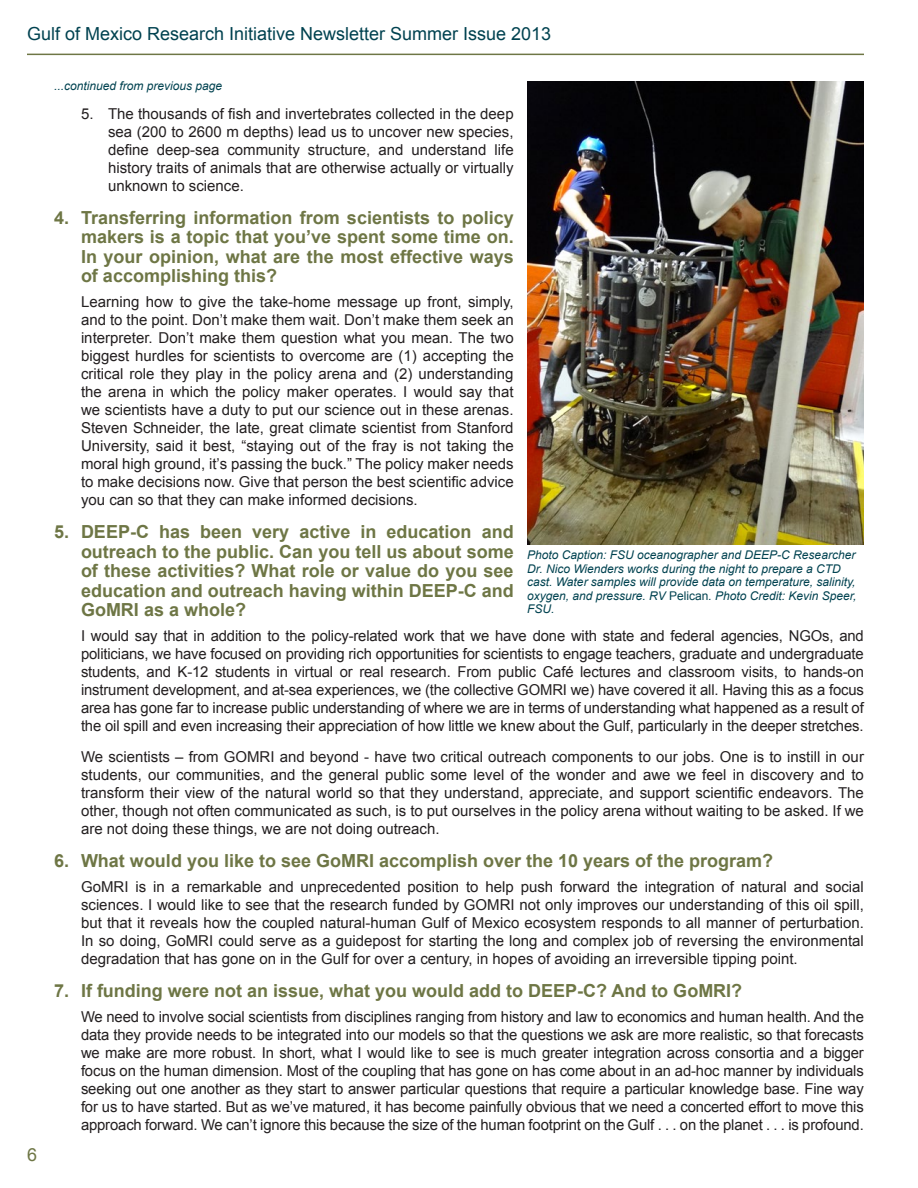
<style>
.page{position:relative;width:918px;height:1188px;background:#fff}
.page>*{position:absolute;margin:0;border:0;box-sizing:border-box;transform-origin:0 0}
._7_Questions_Questio{font:700 18px/19.5px "Arial";color:#6e7645;text-align:justify}
.t1{font:18px "Arial";color:#004250}
.t2{font:18px "Arial";color:#6e7645}
._7_Questions_Answer{font:15px/18px "Arial";color:#231f20;text-align:justify}
.Captions{font:italic 12px/13.5px "Arial";color:#004250}
.s1{font-style:normal}
</style>
<div class="page">
<hr style="left:27px;top:54px;width:837px;height:1px;background:#6e7645">
<img style="left:527px;top:81px;width:337px;height:464px">
<p class="t1" style="left:27px;top:22px;width:526px">Gulf of Mexico Research Initiative Newsletter Summer Issue 2013</p>
<p class="Captions" style="left:54px;top:79px;width:170px">...continued from previous page</p>
<p class="t2" style="left:27px;top:1143px;width:12px">6</p>
<p class="_7_Questions_Answer" style="left:108px;top:105px;width:407px;text-indent:-27px">5. The thousands of fish and invertebrates collected in the deep sea (200 to 2600 m depths) lead us to uncover new species, define deep-sea community structure, and understand life history traits of animals that are otherwise actually or virtually unknown to science.</p>
<p class="_7_Questions_Questio" style="left:81px;top:208px;width:434px;text-indent:-27px">4. Transferring information from scientists to policy makers is a topic that you’ve spent some time on.<br>In your opinion, what are the most effective ways of accomplishing this?</p>
<p class="_7_Questions_Answer" style="left:81px;top:293px;width:434px">Learning how to give the take-home message up front, simply, and to the point. Don’t make them wait. Don’t make them seek an interpreter. Don’t make them question what you mean. The two biggest hurdles for scientists to overcome are (1) accepting the critical role they play in the policy arena and (2) understanding the arena in which the policy maker operates. I would say that we scientists have a duty to put our science out in these arenas.<br>Steven Schneider, the late, great climate scientist from Stanford University, said it best, “staying out of the fray is not taking the moral high ground, it’s passing the buck.” The policy maker needs to make decisions now. Give that person the best scientific advice you can so that they can make informed decisions.</p>
<p class="_7_Questions_Questio" style="left:81px;top:523px;width:434px;text-indent:-27px">5. DEEP-C has been very active in education and outreach to the public. Can you tell us about some of these activities? What role or value do you see education and outreach having within DEEP-C and GoMRI as a whole?</p>
<p class="_7_Questions_Answer" style="left:81px;top:627px;width:784px">I would say that in addition to the policy-related work that we have done with state and federal agencies, NGOs, and politicians, we have focused on providing rich opportunities for scientists to engage teachers, graduate and undergraduate students, and K-12 students in virtual or real research. From public Café lectures and classroom visits, to hands-on instrument development, and at-sea experiences, we (the collective GOMRI we) have covered it all. Having this as a focus area has gone far to increase public understanding of where we are in terms of understanding what happened as a result of the oil spill and even increasing their appreciation of how little we knew about the Gulf, particularly in the deeper stretches.</p>
<p class="_7_Questions_Answer" style="left:81px;top:748px;width:784px">We scientists – from GOMRI and beyond - have two critical outreach components to our jobs. One is to instill in our students, our communities, and the general public some level of the wonder and awe we feel in discovery and to transform their view of the natural world so that they understand, appreciate, and support scientific endeavors. The other, though not often communicated as such, is to put ourselves in the policy arena without waiting to be asked. If we are not doing these things, we are not doing outreach.</p>
<p class="_7_Questions_Questio" style="left:54px;top:852px;width:721px">6. What would you like to see GoMRI accomplish over the 10 years of the program?</p>
<p class="_7_Questions_Answer" style="left:81px;top:878px;width:785px">GoMRI is in a remarkable and unprecedented position to help push forward the integration of natural and social sciences. I would like to see that the research funded by GOMRI not only improves our understanding of this oil spill, but that it reveals how the coupled natural-human Gulf of Mexico ecosystem responds to all manner of perturbation.<br>In so doing, GoMRI could serve as a guidepost for starting the long and complex job of reversing the environmental degradation that has gone on in the Gulf for over a century, in hopes of avoiding an irreversible tipping point.</p>
<p class="_7_Questions_Questio" style="left:54px;top:982px;width:690px">7. If funding were not an issue, what you would add to DEEP-C? And to GoMRI?</p>
<p class="_7_Questions_Answer" style="left:81px;top:1008px;width:784px">We need to involve social scientists from disciplines ranging from history and law to economics and human health. And the data they provide needs to be integrated into our models so that the questions we ask are more realistic, so that forecasts we make are more robust. In short, what I would like to see is much greater integration across consortia and a bigger focus on the human dimension. Most of the coupling that has gone on has come about in an ad-hoc manner by individuals seeking out one another as they start to answer particular questions that require a particular knowledge base. Fine way for us to have started. But as we’ve matured, it has become painfully obvious that we need a concerted effort to move this approach forward. We can’t ignore this because the size of the human footprint on the Gulf . . . on the planet . . . is profound.</p>
<p class="Captions" style="left:527px;top:549px;width:331px">Photo Caption: FSU oceanographer and DEEP-C Researcher Dr. Nico Wienders works during the night to prepare a CTD cast. Water samples will provide data on temperature, salinity, oxygen, and pressure. RV <span class="s1">Pelican</span>. Photo Credit: Kevin Speer, FSU.</p>
</div>
